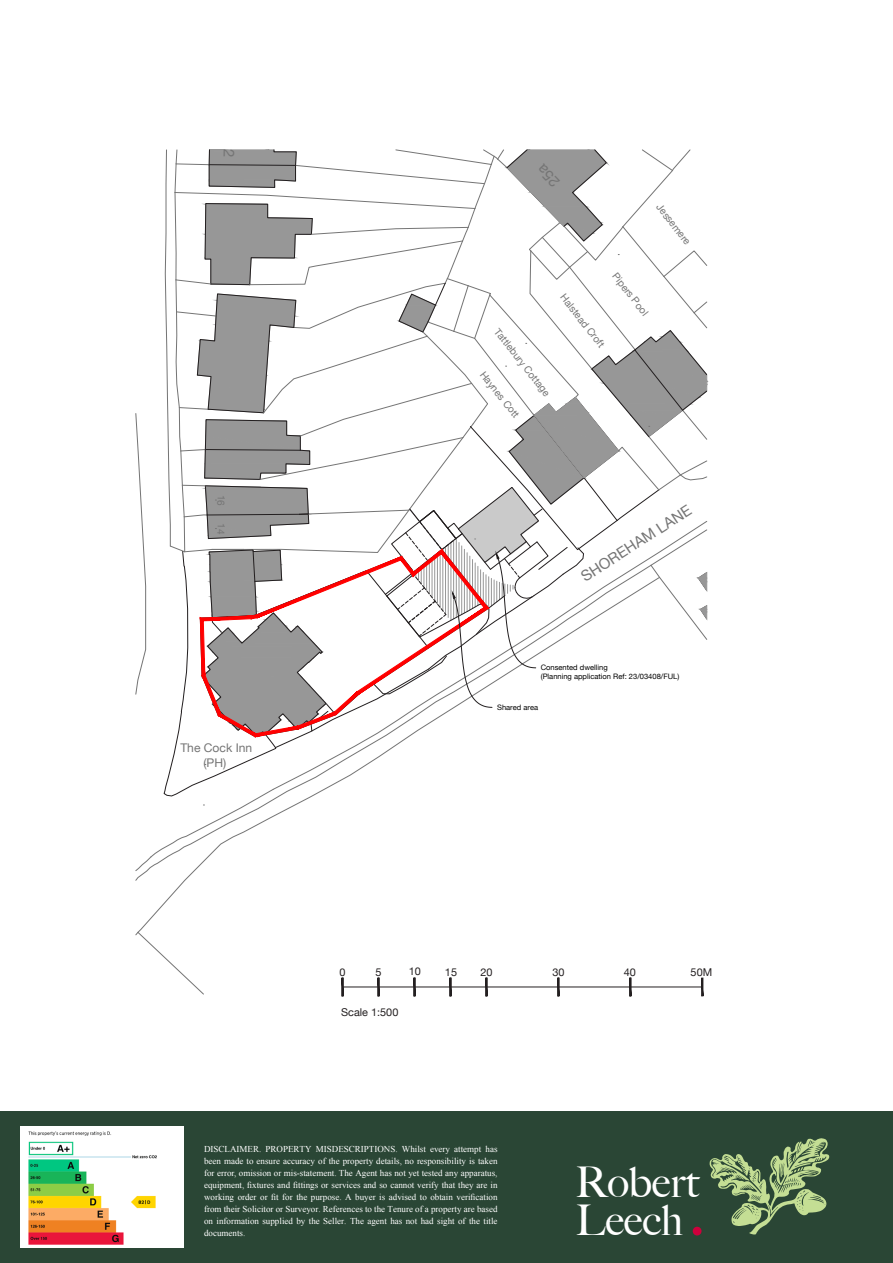
<style>
.page{position:relative;width:893px;height:1263px;background:#fff}
.page>*{position:absolute;margin:0;border:0;box-sizing:border-box;transform-origin:0 0}
.t1{font:500 42.45px/37.7px "Big Caslon";color:#fff}
.t2{font:15px "Helvetica Neue";color:#757575}
.t3{font:12px "Helvetica Neue";color:#757575}
.t4{font:10.8px "Helvetica Neue";color:#231f20}
.t5{font:10.05px "Helvetica Neue";color:#757575}
.t6{font:9px/12px "Times New Roman";color:#fff;text-align:justify}
.t7{font:7.5px/9px "Helvetica Neue";color:#000}
</style>
<div class="page">
<div style="left:0;top:1111px;width:893px;height:152px;background:#2a4635"></div>
<svg style="left:710px;top:1138px;width:119px;height:96px"></svg>
<div style="left:693px;top:1227px;width:8px;height:8px;background:#ce003c;border-radius:50%"></div>
<img style="left:20px;top:1127px;width:164px;height:120px">
<svg style="left:135px;top:931px;width:69px;height:64px"></svg>
<hr style="left:343px;top:987px;width:359px;height:1px;background:#231f20">
<svg style="left:701px;top:977px;width:3px;height:20px"></svg>
<svg style="left:629px;top:977px;width:3px;height:20px"></svg>
<svg style="left:557px;top:977px;width:3px;height:20px"></svg>
<svg style="left:485px;top:977px;width:3px;height:20px"></svg>
<svg style="left:449px;top:977px;width:3px;height:20px"></svg>
<svg style="left:413px;top:977px;width:3px;height:20px"></svg>
<svg style="left:377px;top:977px;width:3px;height:20px"></svg>
<svg style="left:341px;top:977px;width:3px;height:20px"></svg>
<svg style="left:135px;top:149px;width:572px;height:722px"></svg>
<p class="t5" style="left:502px;top:325px;width:85px;rotate:52deg">Tattlebury Cottage</p>
<p class="t5" style="left:488px;top:368px;width:35px;rotate:52deg">Haynes</p>
<p class="t5" style="left:511px;top:397px;width:21px;rotate:51deg">Cott</p>
<p class="t5" style="left:664px;top:200px;width:50px;rotate:52deg">Jessemere</p>
<p class="t5" style="left:620px;top:269px;width:53px;rotate:52deg">Pipers Pool</p>
<p class="t5" style="left:568px;top:291px;width:66px;rotate:52deg">Halstead Croft</p>
<p class="t2" style="left:577px;top:569px;width:129px;rotate:-33deg">SHOREHAM LANE</p>
<p class="t7" style="left:541px;top:663px;width:140px">Consented dwelling<br>(Planning application Ref: 23/03408/FUL)</p>
<p class="t3" style="left:180px;top:739px;width:73px">The Cock Inn</p>
<p class="t3" style="left:203px;top:754px;width:24px">(PH)</p>
<p class="t7" style="left:497px;top:703px;width:43px">Shared area</p>
<p class="t4" style="left:340px;top:964px;width:8px">0</p>
<p class="t4" style="left:376px;top:964px;width:8px">5</p>
<p class="t4" style="left:409px;top:964px;width:14px">10</p>
<p class="t4" style="left:445px;top:964px;width:14px">15</p>
<p class="t4" style="left:480px;top:964px;width:14px">20</p>
<p class="t4" style="left:553px;top:964px;width:14px">30</p>
<p class="t4" style="left:624px;top:964px;width:14px">40</p>
<p class="t4" style="left:691px;top:964px;width:23px">50M</p>
<p class="t4" style="left:341px;top:1004px;width:59px">Scale 1:500</p>
<p class="t6" style="left:204px;top:1142px;width:295px">DISCLAIMER. PROPERTY MISDESCRIPTIONS. Whilst every attempt has been made to ensure accuracy of the property details, no responsibility is taken for error, omission or mis-statement. The Agent has not yet tested any apparatus, equipment, fixtures and fittings or services and so cannot verify that they are in working order or fit for the purpose. A buyer is advised to obtain verification from their Solicitor or Surveyor. References to the Tenure of a property are based on information supplied by the Seller. The agent has not had sight of the title documents.</p>
<h1 class="t1" style="left:575px;top:1161px;width:126px">Robert<br>Leech</h1>
</div>
